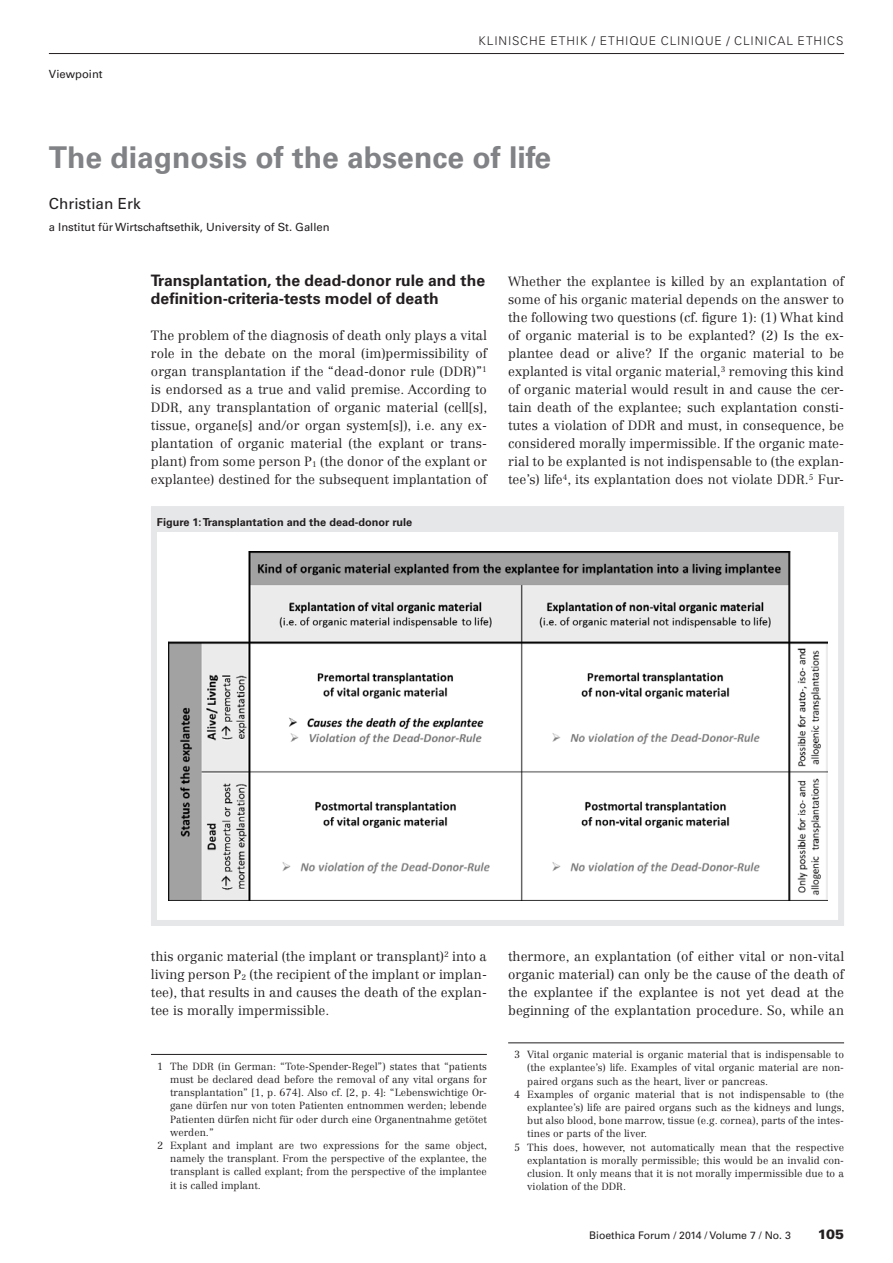
<style>
.page{position:relative;width:893px;height:1263px;background:#fff}
.page>*{position:absolute;margin:0;border:0;box-sizing:border-box;transform-origin:0 0}
.Titel_1_P{font:700 30px "Univers LT Std";color:#808285}
.Titel_2_P{font:700 15.75px/18px "Univers LT Std";color:#231f20}
.Autor_P{font:15.3px "Univers LT Std";color:#231f20}
.t1{font:900 13.5px "Univers LT Std";color:#231f20}
.Gs__o__Einz__P{font:300 13.2px/18px "Centennial LT Std";letter-spacing:.005em;color:#231f20;text-align:justify}
.t2{font:300 12px "Univers LT Std";letter-spacing:.07em;color:#231f20}
.Autor_Angabe{font:11.25px "Univers LT Std";color:#231f20}
.Rubrik{font:11.25px "Univers LT Std";color:#231f20}
.legendentitel{font:700 10.95px "Univers LT Std";color:#231f20}
.t3{font:10.5px "Univers LT Std";color:#231f20}
.Fussnoten_P{font:300 10.2px/13.2px "Centennial LT Std";letter-spacing:.005em;color:#231f20;text-align:justify}
</style>
<div class="page">
<hr style="left:49px;top:53px;width:795px;height:1px;background:#231f20">
<hr style="left:151px;top:1054px;width:336px;height:1px;background:#231f20">
<hr style="left:508px;top:1042px;width:336px;height:1px;background:#231f20">
<div style="left:157px;top:512px;width:685px;height:20px;background:#e6e7e9"></div>
<div style="left:151px;top:506px;width:693px;height:420px;border:6px solid #e6e7e9"></div>
<img style="left:169px;top:552px;width:658px;height:348px">
<p class="Rubrik" style="left:49px;top:68px;width:55px">Viewpoint</p>
<p class="t2" style="left:479px;top:33px;width:366px">KLINISCHE ETHIK / ETHIQUE CLINIQUE / CLINICAL ETHICS</p>
<p class="Titel_1_P" style="left:49px;top:140px;width:504px">The diagnosis of the absence of life</p>
<p class="Autor_P" style="left:49px;top:194px;width:93px">Christian Erk</p>
<p class="Autor_Angabe" style="left:49px;top:221px;width:282px">a Institut für Wirtschaftsethik, University of St. Gallen</p>
<p class="Titel_2_P" style="left:151px;top:272px;width:336px">Transplantation, the dead-donor rule and the definition-criteria-tests model of death</p>
<p class="Gs__o__Einz__P" style="left:151px;top:326px;width:338px">The problem of the diagnosis of death only plays a vital role in the debate on the moral (im)permissibility of organ transplantation if the “dead-donor rule (DDR)”<sup>1 </sup>is endorsed as a true and valid premise. According to DDR, any transplantation of organic material (cell[s], tissue, organe[s] and/or organ system[s]), i.e. any ex&shy;plantation of organic material (the explant or trans&shy;plant) from some person P<sub>1</sub> (the donor of the explant or explantee) destined for the subsequent implantation of</p>
<p class="legendentitel" style="left:157px;top:516px;width:257px">Figure 1: Transplantation and the dead-donor rule</p>
<p class="Gs__o__Einz__P" style="left:508px;top:272px;width:337px;text-align:left">Whether the explantee is killed by an explantation of some of his organic material depends on the answer to the following two questions (cf. figure 1): (1) What kind of organic material is to be explanted? (2) Is the ex&shy;plantee dead or alive? If the organic material to be explanted is vital organic material,<sup>3</sup> removing this kind of organic material would result in and cause the cer&shy;tain death of the explantee; such explantation consti&shy;tutes a violation of DDR and must, in consequence, be considered morally impermissible. If the organic mate&shy;rial to be explanted is not indispensable to (the explan&shy;tee’s) life<sup>4</sup>, its explantation does not violate DDR.<sup>5</sup> Fur-</p>
<p class="Gs__o__Einz__P" style="left:151px;top:947px;width:337px">this organic material (the implant or transplant)<sup>2</sup> into a living person P<sub>2</sub> (the recipient of the implant or implan&shy;tee), that results in and causes the death of the explan&shy;tee is morally impermissible.</p>
<p class="Fussnoten_P" style="left:170px;top:1059px;width:318px;text-indent:-13px">1 The DDR (in German: “Tote-Spender-Regel”) states that “patients must be declared dead before the removal of any vital organs for transplantation” [1, p. 674]. Also cf. [2, p. 4]: “Lebenswichtige Or&shy;gane dürfen nur von toten Patienten entnommen werden; lebende Patienten dürfen nicht für oder durch eine Organentnahme getötet werden.”</p>
<p class="Fussnoten_P" style="left:170px;top:1139px;width:319px;text-indent:-13px">2 Explant and implant are two expressions for the same object, namely the transplant. From the perspective of the explantee, the transplant is called explant; from the perspective of the implantee it is called implant.</p>
<p class="Gs__o__Einz__P" style="left:508px;top:947px;width:337px">thermore, an explantation (of either vital or non-vital organic material) can only be the cause of the death of the explantee if the explantee is not yet dead at the beginning of the explantation procedure. So, while an</p>
<p class="Fussnoten_P" style="left:527px;top:1048px;width:318px;text-indent:-13px">3 Vital organic material is organic material that is indispensable to (the explantee’s) life. Examples of vital organic material are non&shy;paired organs such as the heart, liver or pancreas.</p>
<p class="Fussnoten_P" style="left:527px;top:1088px;width:319px;text-indent:-13px">4 Examples of organic material that is not indispensable to (the explantee’s) life are paired organs such as the kidneys and lungs, but also blood, bone marrow, tissue (e.g. cornea), parts of the intes&shy;tines or parts of the liver.</p>
<p class="Fussnoten_P" style="left:527px;top:1140px;width:318px;text-indent:-13px">5 This does, however, not automatically mean that the respective explantation is morally permissible; this would be an invalid con&shy;clusion. It only means that it is not morally impermissible due to a violation of the DDR.</p>
<p class="t3" style="left:589px;top:1229px;width:203px">Bioethica Forum / 2014 / Volume 7 / No. 3</p>
<p class="t1" style="left:818px;top:1225px;width:28px">105</p>
</div>
